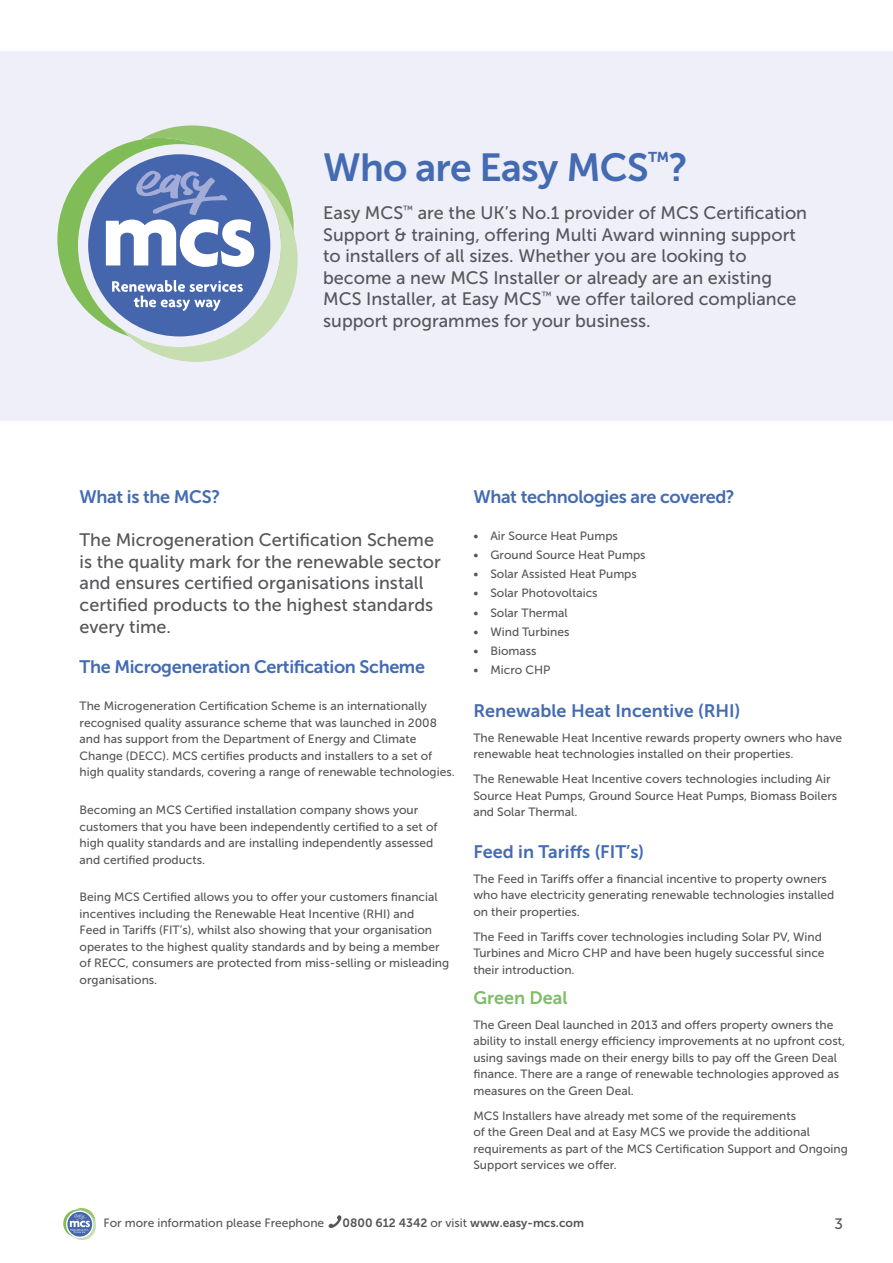
<style>
.page{position:relative;width:893px;height:1263px;background:#fff}
.page>*{position:absolute;margin:0;border:0;box-sizing:border-box;transform-origin:0 0}
.t1{font:39px "Museo Sans 700";letter-spacing:-.02em;color:#446bb2}
.t2{font:18px/21.6px "Museo Sans 500";color:#56565a}
.t3{font:18px "Museo Sans 700";letter-spacing:-.02em;color:#446bb2}
.t4{font:18px "Museo Sans 700";color:#446bb2}
.t5{font:18px "Museo Sans 700";color:#7dbd66}
.t6{font:15px "Museo Sans 500";color:#56565a}
.t7{font:12px/16.5px "Museo Sans 500";color:#56565a}
.t8{font:12px "Museo Sans 700";color:#56565a}
.s1{font-family:"Museo Sans 500"}
</style>
<div class="page">
<svg style="left:328px;top:1215px;width:13px;height:13px"></svg>
<svg style="left:63px;top:1208px;width:33px;height:32px"></svg>
<div style="left:0;top:51px;width:893px;height:370px;background:#eeeff9"></div>
<svg style="left:57px;top:125px;width:241px;height:237px"></svg>
<h1 class="t1" style="left:323px;top:146px;width:366px">Who are Easy MCS<sup>™</sup>?</h1>
<p class="t2" style="left:323px;top:202px;width:485px">Easy MCS<sup>™</sup> are the UK’s No.1 provider of MCS Certification Support &amp; training, offering Multi Award winning support to installers of all sizes. Whether you are looking to become a new MCS Installer or already are an existing MCS Installer, at Easy MCS<sup>™</sup> we offer tailored compliance support programmes for your business.</p>
<h2 class="t3" style="left:80px;top:487px;width:142px">What is the MCS?</h2>
<h2 class="t2" style="left:80px;top:529px;width:363px">The Microgeneration Certification Scheme is the quality mark for the renewable sector and ensures certified organisations install certified products to the highest standards every time.</h2>
<h2 class="t3" style="left:80px;top:656px;width:347px">The Microgeneration Certification Scheme</h2>
<p class="t7" style="left:80px;top:698px;width:377px">The Microgeneration Certification Scheme is an internationally recognised quality assurance scheme that was launched in 2008 and has support from the Department of Energy and Climate Change (DECC). MCS certifies products and installers to a set of high quality standards, covering a range of renewable technologies.</p>
<p class="t7" style="left:80px;top:802px;width:359px">Becoming an MCS Certified installation company shows your customers that you have been independently certified to a set of high quality standards and are installing independently assessed and certified products.</p>
<p class="t7" style="left:80px;top:889px;width:371px">Being MCS Certified allows you to offer your customers financial incentives including the Renewable Heat Incentive (RHI) and<br>Feed in Tariffs (FIT’s), whilst also showing that your organisation operates to the highest quality standards and by being a member of RECC, consumers are protected from miss-selling or misleading organisations.</p>
<h2 class="t3" style="left:473px;top:487px;width:263px">What technologies are covered?</h2>
<p class="t7" style="left:473px;top:527px;width:146px">• Air Source Heat Pumps</p>
<p class="t7" style="left:473px;top:546px;width:174px">• Ground Source Heat Pumps</p>
<p class="t7" style="left:473px;top:566px;width:165px">• Solar Assisted Heat Pumps</p>
<p class="t7" style="left:473px;top:585px;width:126px">• Solar Photovoltaics</p>
<p class="t7" style="left:473px;top:604px;width:96px">• Solar Thermal</p>
<p class="t7" style="left:473px;top:623px;width:98px">• Wind Turbines</p>
<p class="t7" style="left:473px;top:643px;width:65px">• Biomass</p>
<p class="t7" style="left:473px;top:662px;width:79px">• Micro CHP</p>
<h2 class="t4" style="left:473px;top:700px;width:268px">Renewable Heat Incentive (RHI)</h2>
<p class="t7" style="left:473px;top:729px;width:370px">The Renewable Heat Incentive rewards property owners who have renewable heat technologies installed on their properties.</p>
<p class="t7" style="left:473px;top:771px;width:365px">The Renewable Heat Incentive covers technologies including Air<br>Source Heat Pumps, Ground Source Heat Pumps, Biomass Boilers and Solar Thermal.</p>
<h2 class="t4" style="left:473px;top:841px;width:172px">Feed in Tariffs (FIT’s)</h2>
<p class="t7" style="left:473px;top:870px;width:363px">The Feed in Tariffs offer a financial incentive to property owners who have electricity generating renewable technologies installed on their properties.</p>
<p class="t7" style="left:473px;top:928px;width:353px">The Feed in Tariffs cover technologies including Solar PV, Wind<br>Turbines and Micro CHP and have been hugely successful since their introduction.</p>
<h2 class="t5" style="left:473px;top:988px;width:96px">Green Deal</h2>
<p class="t7" style="left:473px;top:1016px;width:373px">The Green Deal launched in 2013 and offers property owners the ability to install energy efficiency improvements at no upfront cost, using savings made on their energy bills to pay off the Green Deal finance. There are a range of renewable technologies approved as measures on the Green Deal.</p>
<p class="t7" style="left:473px;top:1107px;width:376px">MCS Installers have already met some of the requirements<br>of the Green Deal and at Easy MCS we provide the additional requirements as part of the MCS Certification Support and Ongoing Support services we offer.</p>
<p class="t7" style="left:103px;top:1214px;width:222px">For more information please Freephone</p>
<p class="t8" style="left:343px;top:1216px;width:243px">0800 612 4342 <span class="s1">or visit</span> www.easy-mcs.com</p>
<p class="t6" style="left:834px;top:1216px;width:10px">3</p>
</div>
